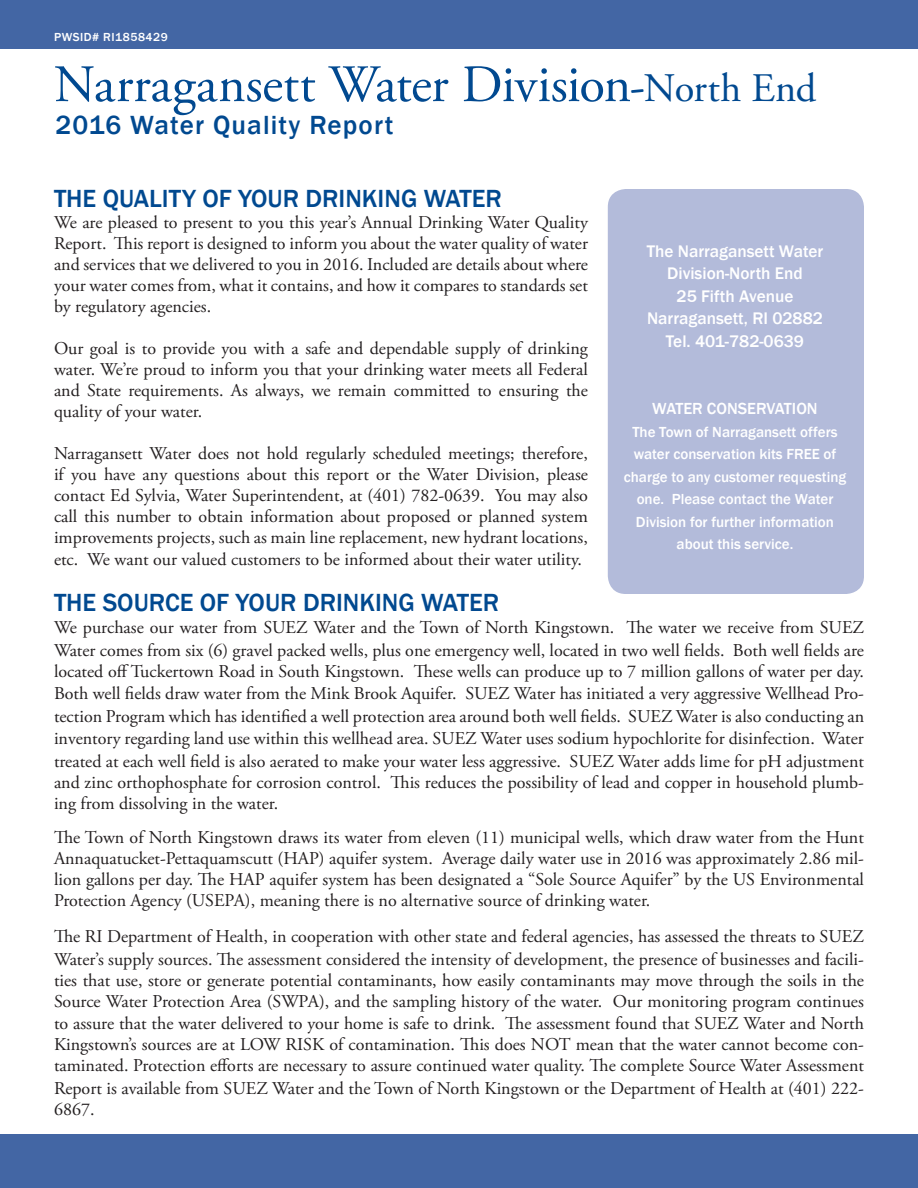
<style>
.page{position:relative;width:918px;height:1188px;background:#fff}
.page>*{position:absolute;margin:0;border:0;box-sizing:border-box;transform-origin:0 0}
.t1{font:52.5px "Adobe Garamond Pro";letter-spacing:-.005em;color:#014990}
.t2{font:500 27px "Franklin Gothic";letter-spacing:.045em;color:#014990}
.t3{font:500 25.5px "Franklin Gothic";color:#014990}
.t4{font:18px/21px "Adobe Garamond Pro";color:#231f20;text-align:justify}
.t5{font:500 17.25px/22.5px "Franklin Gothic";color:#fff;text-align:center}
.t6{font:500 16.5px "Franklin Gothic";color:#fff}
.t7{font:500 15px/22.5px "Franklin Gothic";color:#fff;text-align:center}
.t8{font:500 12px "Franklin Gothic";letter-spacing:.045em;color:#fff}
.s1{font-size:48px}
.s2{font-size:40.5px}
</style>
<div class="page">
<div style="left:0;top:0;width:918px;height:48px;background:#4366a4"></div>
<div style="left:608px;top:189px;width:256px;height:405px;background:#b3bbda;border-radius:18px"></div>
<div style="left:0;top:1134px;width:918px;height:54px;background:#4366a4"></div>
<p class="t8" style="left:54px;top:30px;width:115px">PWSID# RI1858429</p>
<h1 class="t1" style="left:54px;top:53px;width:764px">Narragansett Water Division<span class="s1">-</span><span class="s2">North End</span></h1>
<h2 class="t2" style="left:55px;top:109px;width:340px">2016 Water Quality Report</h2>
<h3 class="t3" style="left:54px;top:183px;width:449px">THE QUALITY OF YOUR DRINKING WATER</h3>
<p class="t4" style="left:54px;top:212px;width:536px">We are pleased to present to you this year’s Annual Drinking Water Quality Report. This report is designed to inform you about the water quality of water and services that we delivered to you in 2016. Included are details about where your water comes from, what it contains, and how it compares to standards set by regulatory agencies.</p>
<p class="t4" style="left:54px;top:338px;width:535px">Our goal is to provide you with a safe and dependable supply of drinking water. We’re proud to inform you that your drinking water meets all Federal and State requirements. As always, we remain committed to ensuring the quality of your water.</p>
<p class="t4" style="left:54px;top:443px;width:535px">Narragansett Water does not hold regularly scheduled meetings; therefore, if you have any questions about this report or the Water Division, please contact Ed Sylvia, Water Superintendent, at (401) 782-0639. You may also call this number to obtain information about proposed or planned system improvements projects, such as main line replacement, new hydrant locations, etc. We want our valued customers to be informed about their water utility.</p>
<h3 class="t3" style="left:54px;top:586px;width:447px">THE SOURCE OF YOUR DRINKING WATER</h3>
<p class="t4" style="left:54px;top:617px;width:812px;line-height:21.9px">We purchase our water from SUEZ Water and the Town of North Kingstown. The water we receive from SUEZ Water comes from six (6) gravel packed wells, plus one emergency well, located in two well fields. Both well fields are located off Tuckertown Road in South Kingstown. These wells can produce up to 7 million gallons of water per day.<br>Both well fields draw water from the Mink Brook Aquifer. SUEZ Water has initiated a very aggressive Wellhead Pro&shy;tection Program which has identified a well protection area around both well fields. SUEZ Water is also conducting an inventory regarding land use within this wellhead area. SUEZ Water uses sodium hypochlorite for disinfection. Water treated at each well field is also aerated to make your water less aggressive. SUEZ Water adds lime for pH adjustment and zinc orthophosphate for corrosion control. This reduces the possibility of lead and copper in household plumb&shy;ing from dissolving in the water.</p>
<p class="t4" style="left:54px;top:828px;width:812px">The Town of North Kingstown draws its water from eleven (11) municipal wells, which draw water from the Hunt Annaquatucket-Pettaquamscutt (HAP) aquifer system. Average daily water use in 2016 was approximately 2.86 mil&shy;lion gallons per day. The HAP aquifer system has been designated a “Sole Source Aquifer” by the US Environmental Protection Agency (USEPA), meaning there is no alternative source of drinking water.</p>
<p class="t4" style="left:54px;top:926px;width:812px;line-height:21.6px">The RI Department of Health, in cooperation with other state and federal agencies, has assessed the threats to SUEZ Water’s supply sources. The assessment considered the intensity of development, the presence of businesses and facili&shy;ties that use, store or generate potential contaminants, how easily contaminants may move through the soils in the Source Water Protection Area (SWPA), and the sampling history of the water. Our monitoring program continues to assure that the water delivered to your home is safe to drink. The assessment found that SUEZ Water and North Kingstown’s sources are at LOW RISK of contamination. This does NOT mean that the water cannot become con&shy;taminated. Protection efforts are necessary to assure continued water quality. The complete Source Water Assessment Report is available from SUEZ Water and the Town of North Kingstown or the Department of Health at (401) 222- 6867.</p>
<p class="t5" style="left:647px;top:240px;width:178px">The Narragansett Water<br>Division-North End<br>25 Fifth Avenue<br>Narragansett, RI 02882<br>Tel. 401-782-0639</p>
<p class="t6" style="left:652px;top:399px;width:167px">WATER CONSERVATION</p>
<p class="t7" style="left:624px;top:421px;width:224px">The Town of Narragansett offers water conservation kits FREE of charge to any customer requesting one. Please contact the Water<br>Division for further information about this service.</p>
</div>
